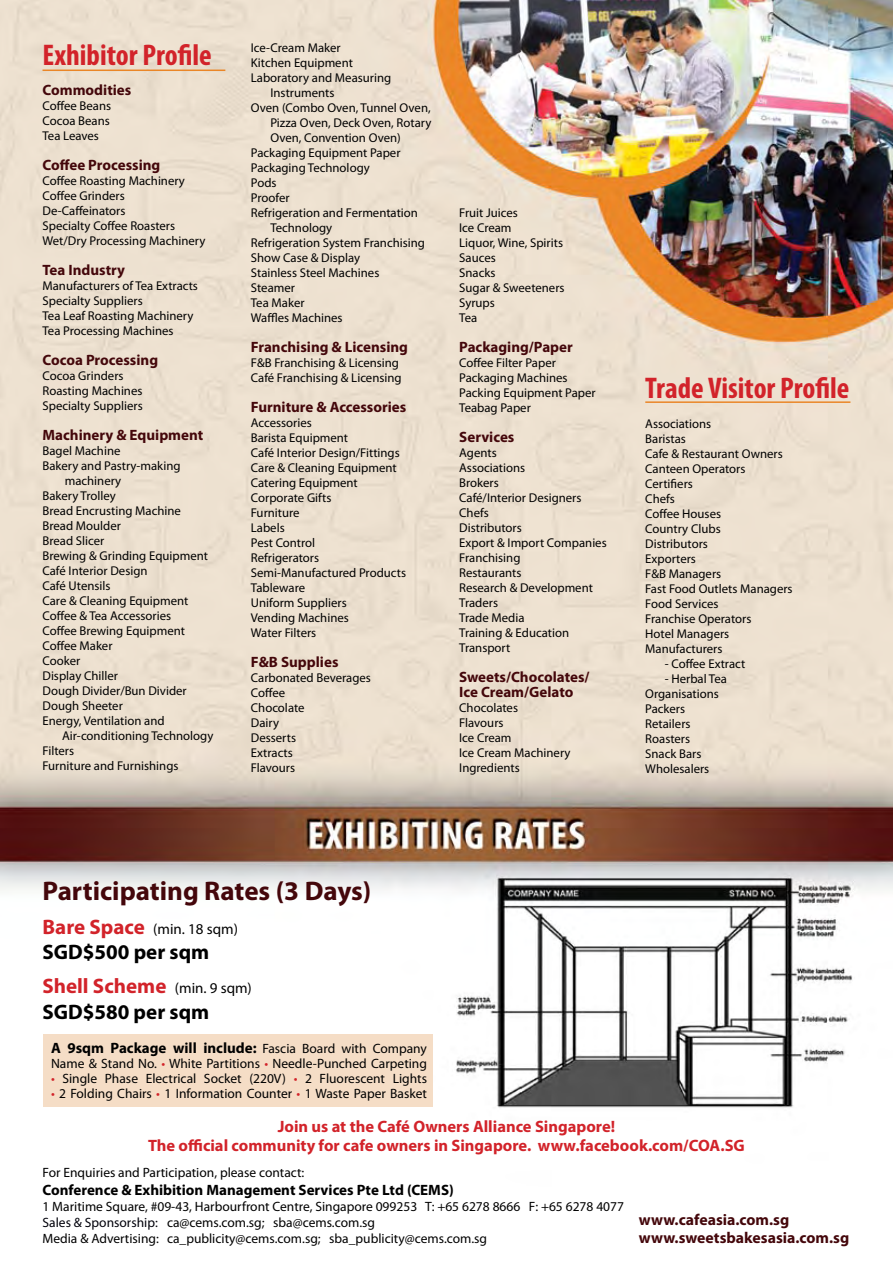
<style>
.page{position:relative;width:893px;height:1263px;background:#fff}
.page>*{position:absolute;margin:0;border:0;box-sizing:border-box;transform-origin:0 0}
.t1{font:700 condensed 30px "Myriad Pro";color:#d2232a}
.t2{font:700 27px "Myriad Pro";color:#44070b}
.t3{font:700 21px/34.2px "Myriad Pro";color:#000}
.t4{font:700 16.5px/19.8px "Myriad Pro";color:#d2232a;text-align:center}
.t5{font:700 15.75px/18.9px "Myriad Pro";color:#44070b}
.t6{font:700 15px/15px "Myriad Pro";color:#44070b}
.t7{font:700 15px "Myriad Pro";color:#000}
.t8{font:15px "Myriad Pro";color:#000}
.t9{font:13.5px/16.2px "Myriad Pro";color:#000}
.t10{font:12.75px/15px "Myriad Pro";color:#000}
.s1{font-weight:700;font-size:21px;color:#d2232a}
.s2{color:#d2232a}
.s3{font-weight:400;font-size:15px}
.s4{font-weight:400;font-size:13.5px}
.s5{color:#00000a}
</style>
<div class="page">
<img style="left:0;top:0;width:893px;height:1108px">
<div style="left:43px;top:1034px;width:390px;height:72px;background:#f5ddc6"></div>
<hr style="left:43px;top:70px;width:182px;height:1px;background:#ea8627">
<hr style="left:645px;top:401px;width:205px;height:2px;background:#ea8627">
<p class="t1" style="left:43px;top:37px;width:171px">Exhibitor Profile</p>
<p class="t6" style="left:43px;top:82px;width:90px">Commodities</p>
<p class="t10" style="left:43px;top:98px;width:70px;text-align:justify">Coffee Beans Cocoa Beans Tea Leaves</p>
<p class="t6" style="left:43px;top:157px;width:119px">Coffee Processing</p>
<p class="t10" style="left:43px;top:173px;width:164px">Coffee Roasting Machinery<br>Coffee Grinders<br>De-Caffeinators<br>Specialty Coffee Roasters<br>Wet/Dry Processing Machinery</p>
<p class="t6" style="left:43px;top:262px;width:84px">Tea Industry</p>
<p class="t10" style="left:43px;top:278px;width:157px">Manufacturers of Tea Extracts<br>Specialty Suppliers<br>Tea Leaf Roasting Machinery<br>Tea Processing Machines</p>
<p class="t6" style="left:43px;top:352px;width:117px">Cocoa Processing</p>
<p class="t10" style="left:43px;top:368px;width:102px">Cocoa Grinders<br>Roasting Machines<br>Specialty Suppliers</p>
<p class="t6" style="left:43px;top:427px;width:162px">Machinery &amp; Equipment</p>
<p class="t10" style="left:43px;top:443px;width:79px">Bagel Machine</p>
<p class="t10" style="left:43px;top:458px;width:140px">Bakery and Pastry-making</p>
<p class="t10" style="left:65px;top:473px;width:58px">machinery</p>
<p class="t10" style="left:43px;top:488px;width:75px">Bakery Trolley</p>
<p class="t10" style="left:43px;top:503px;width:140px">Bread Encrusting Machine</p>
<p class="t10" style="left:43px;top:518px;width:80px">Bread Moulder</p>
<p class="t10" style="left:43px;top:533px;width:63px">Bread Slicer</p>
<p class="t10" style="left:43px;top:548px;width:167px">Brewing &amp; Grinding Equipment</p>
<p class="t10" style="left:43px;top:563px;width:106px">Café Interior Design</p>
<p class="t10" style="left:43px;top:578px;width:70px">Café Utensils</p>
<p class="t10" style="left:43px;top:593px;width:147px">Care &amp; Cleaning Equipment</p>
<p class="t10" style="left:43px;top:608px;width:130px">Coffee &amp; Tea Accessories</p>
<p class="t10" style="left:43px;top:623px;width:144px">Coffee Brewing Equipment</p>
<p class="t10" style="left:43px;top:638px;width:72px">Coffee Maker</p>
<p class="t10" style="left:43px;top:653px;width:39px">Cooker</p>
<p class="t10" style="left:43px;top:668px;width:77px">Display Chiller</p>
<p class="t10" style="left:43px;top:683px;width:146px">Dough Divider/Bun Divider</p>
<p class="t10" style="left:43px;top:698px;width:82px">Dough Sheeter</p>
<p class="t10" style="left:43px;top:713px;width:124px">Energy, Ventilation and</p>
<p class="t10" style="left:62px;top:728px;width:153px">Air-conditioning Technology</p>
<p class="t10" style="left:43px;top:743px;width:33px">Filters</p>
<p class="t10" style="left:43px;top:758px;width:137px">Furniture and Furnishings</p>
<p class="t10" style="left:251px;top:40px;width:91px">Ice-Cream Maker</p>
<p class="t10" style="left:251px;top:55px;width:104px">Kitchen Equipment</p>
<p class="t10" style="left:251px;top:70px;width:142px">Laboratory and Measuring</p>
<p class="t10" style="left:270px;top:85px;width:66px">Instruments</p>
<p class="t10" style="left:251px;top:100px;width:181px">Oven (Combo Oven, Tunnel Oven,</p>
<p class="t10" style="left:270px;top:115px;width:162px">Pizza Oven, Deck Oven, Rotary</p>
<p class="t10" style="left:270px;top:130px;width:132px">Oven, Convention Oven)</p>
<p class="t10" style="left:251px;top:145px;width:151px">Packaging Equipment Paper</p>
<p class="t10" style="left:251px;top:160px;width:120px">Packaging Technology</p>
<p class="t10" style="left:251px;top:175px;width:27px">Pods</p>
<p class="t10" style="left:251px;top:190px;width:40px">Proofer</p>
<p class="t10" style="left:251px;top:205px;width:169px">Refrigeration and Fermentation</p>
<p class="t10" style="left:270px;top:220px;width:63px">Technology</p>
<p class="t10" style="left:251px;top:235px;width:176px">Refrigeration System Franchising</p>
<p class="t10" style="left:251px;top:250px;width:111px">Show Case &amp; Display</p>
<p class="t10" style="left:251px;top:265px;width:130px">Stainless Steel Machines</p>
<p class="t10" style="left:251px;top:280px;width:46px">Steamer</p>
<p class="t10" style="left:251px;top:295px;width:55px">Tea Maker</p>
<p class="t10" style="left:251px;top:310px;width:93px">Waffles Machines</p>
<p class="t6" style="left:251px;top:339px;width:159px">Franchising &amp; Licensing</p>
<p class="t10" style="left:251px;top:355px;width:152px">F&amp;B Franchising &amp; Licensing<br>Café Franchising &amp; Licensing</p>
<p class="t6" style="left:251px;top:399px;width:157px">Furniture &amp; Accessories</p>
<p class="t10" style="left:251px;top:415px;width:157px">Accessories<br>Barista Equipment<br>Café Interior Design/Fittings<br>Care &amp; Cleaning Equipment<br>Catering Equipment<br>Corporate Gifts<br>Furniture<br>Labels<br>Pest Control<br>Refrigerators<br>Semi-Manufactured Products<br>Tableware<br>Uniform Suppliers<br>Vending Machines<br>Water Filters</p>
<p class="t6" style="left:251px;top:654px;width:89px">F&amp;B Supplies</p>
<p class="t10" style="left:251px;top:670px;width:122px">Carbonated Beverages<br>Coffee<br>Chocolate<br>Dairy<br>Desserts<br>Extracts<br>Flavours</p>
<p class="t10" style="left:459px;top:205px;width:107px">Fruit Juices<br>Ice Cream<br>Liquor, Wine, Spirits<br>Sauces<br>Snacks<br>Sugar &amp; Sweeteners<br>Syrups<br>Tea</p>
<p class="t6" style="left:459px;top:339px;width:115px">Packaging/Paper</p>
<p class="t10" style="left:459px;top:355px;width:138px">Coffee Filter Paper<br>Packaging Machines<br>Packing Equipment Paper<br>Teabag Paper</p>
<p class="t6" style="left:459px;top:429px;width:57px">Services</p>
<p class="t10" style="left:459px;top:445px;width:149px">Agents<br>Associations<br>Brokers<br>Café/Interior Designers<br>Chefs<br>Distributors<br>Export &amp; Import Companies<br>Franchising<br>Restaurants<br>Research &amp; Development<br>Traders<br>Trade Media<br>Training &amp; Education<br>Transport</p>
<p class="t6" style="left:459px;top:669px;width:132px">Sweets/Chocolates/<br>Ice Cream/Gelato</p>
<p class="t10" style="left:459px;top:700px;width:113px">Chocolates<br>Flavours<br>Ice Cream<br>Ice Cream Machinery<br>Ingredients</p>
<p class="t1" style="left:645px;top:369px;width:206px">Trade Visitor Profile</p>
<p class="t10" style="left:645px;top:416px;width:149px">Associations<br>Baristas<br>Cafe &amp; Restaurant Owners<br>Canteen Operators<br>Certifiers<br>Chefs<br>Coffee Houses<br>Country Clubs<br>Distributors<br>Exporters<br>F&amp;B Managers<br>Fast Food Outlets Managers<br>Food Services<br>Franchise Operators<br>Hotel Managers<br>Manufacturers</p>
<p class="t10" style="left:665px;top:656px;width:82px">- Coffee Extract</p>
<p class="t10" style="left:645px;top:671px;width:83px;text-indent:19px">- Herbal Tea<br>Organisations<br>Packers<br>Retailers<br>Roasters<br>Snack Bars<br>Wholesalers</p>
<p class="t2" style="left:43px;top:873px;width:330px">Participating Rates (3 Days)</p>
<p class="t8" style="left:43px;top:920px;width:197px"><span class="s1">Bare Space</span> (min. 18 sqm)</p>
<p class="t3" style="left:43px;top:934px;width:211px">SGD$500 per sqm<br><span class="s2">Shell Scheme</span> <span class="s3">(min. 9 sqm)</span></p>
<p class="t3" style="left:43px;top:994px;width:168px">SGD$580 per sqm</p>
<p class="t7" style="left:51px;top:1038px;width:377px">A 9sqm Package will include: <span class="s4">Fascia Board with Company</span></p>
<p class="t9" style="left:51px;top:1055px;width:377px">Name &amp; Stand No. <span class="s2">•</span> White Partitions <span class="s2">•</span> Needle-Punched Carpeting</p>
<p class="t9" style="left:51px;top:1070px;width:377px"><span class="s2">•</span> Single Phase Electrical Socket (220V) <span class="s2">•</span> 2 Fluorescent Lights</p>
<p class="t9" style="left:51px;top:1085px;width:377px"><span class="s2">•</span> 2 Folding Chairs <span class="s2">•</span> 1 Information Counter <span class="s2">•</span> 1 Waste Paper Basket</p>
<p class="t4" style="left:148px;top:1115px;width:598px">Join us at the Café Owners Alliance Singapore!<br>The official community for cafe owners in Singapore. www.facebook.com/COA.SG</p>
<p class="t9" style="left:43px;top:1164px;width:263px">For Enquiries and Participation, please contact:</p>
<p class="t7" style="left:43px;top:1180px;width:413px">Conference &amp; Exhibition Management Services Pte Ltd (CEMS)</p>
<p class="t9" style="left:43px;top:1198px;width:583px">1 Maritime Square, #09-43, Harbourfront Centre, Singapore 099253 T: +65 6278 8666 F: +65 6278 4077<br><span class="s5">Sales &amp; Sponsorship:</span> ca@cems.com.sg; sba@cems.com.sg<br>Media &amp; Advertising: ca_publicity@cems.com.sg; sba_publicity@cems.com.sg</p>
<p class="t5" style="left:639px;top:1209px;width:212px">www.cafeasia.com.sg www.sweetsbakesasia.com.sg</p>
</div>
